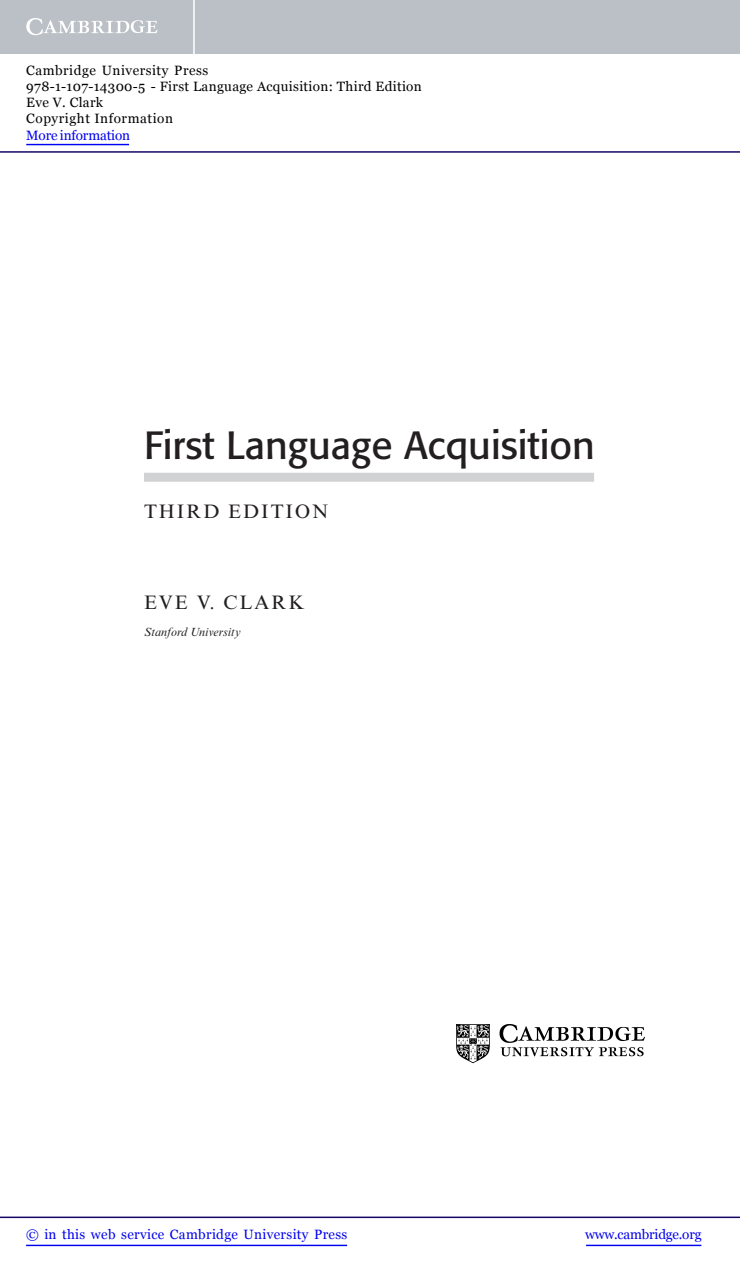
<style>
.page{position:relative;width:740px;height:1268px;background:#fff}
.page>*{position:absolute;margin:0;border:0;box-sizing:border-box;transform-origin:0 0}
.t1{font:39px "Formata";color:#231f20}
.t2{font:19.5px "Times New Roman MT Std";letter-spacing:.1em;color:#231f20}
.t3{font:13.5px/16.2px "Georgia";letter-spacing:.025em;color:#000}
.t4{font:13.5px "Georgia";letter-spacing:.025em;color:#0000f1}
.t5{font:13.5px "Georgia";letter-spacing:-.015em;color:#0000f1}
.t6{font:13.5px "Georgia";letter-spacing:-.01em;color:#0000f1}
.t7{font:italic 12px "Times New Roman MT Std";color:#231f20}
</style>
<div class="page">
<img style="left:457px;top:1024px;width:188px;height:40px">
<div style="left:144px;top:473px;width:450px;height:9px;background:#d1d2d4"></div>
<div style="left:0;top:0;width:740px;height:54px;background:#bac0c6"></div>
<svg style="left:26px;top:18px;width:132px;height:17px"></svg>
<hr style="left:193px;top:0;width:2px;height:54px;background:#fff">
<hr style="left:0;top:151px;width:740px;height:2px;background:#150666">
<hr style="left:586px;top:1245px;width:115px;height:1px;background:#0000f1">
<hr style="left:0;top:1216px;width:740px;height:2px;background:#150666">
<hr style="left:26px;top:1245px;width:321px;height:1px;background:#0000f1">
<hr style="left:26px;top:144px;width:103px;height:1px;background:#0000f1">
<p class="t3" style="left:26px;top:62px;width:397px">Cambridge University Press<br>978-1-107-14300-5 - First Language Acquisition: Third Edition<br>Eve V. Clark<br>Copyright Information</p>
<p class="t6" style="left:26px;top:127px;width:105px">More information</p>
<h1 class="t1" style="left:144px;top:428px;width:452px">First Language Acquisition</h1>
<h2 class="t2" style="left:144px;top:504px;width:186px">THIRD EDITION</h2>
<h2 class="t2" style="left:144px;top:595px;width:162px">EVE V. CLARK</h2>
<p class="t7" style="left:144px;top:628px;width:98px">Stanford University</p>
<p class="t4" style="left:26px;top:1226px;width:323px">© in this web service Cambridge University Press</p>
<p class="t5" style="left:585px;top:1226px;width:118px">www.cambridge.org</p>
</div>
